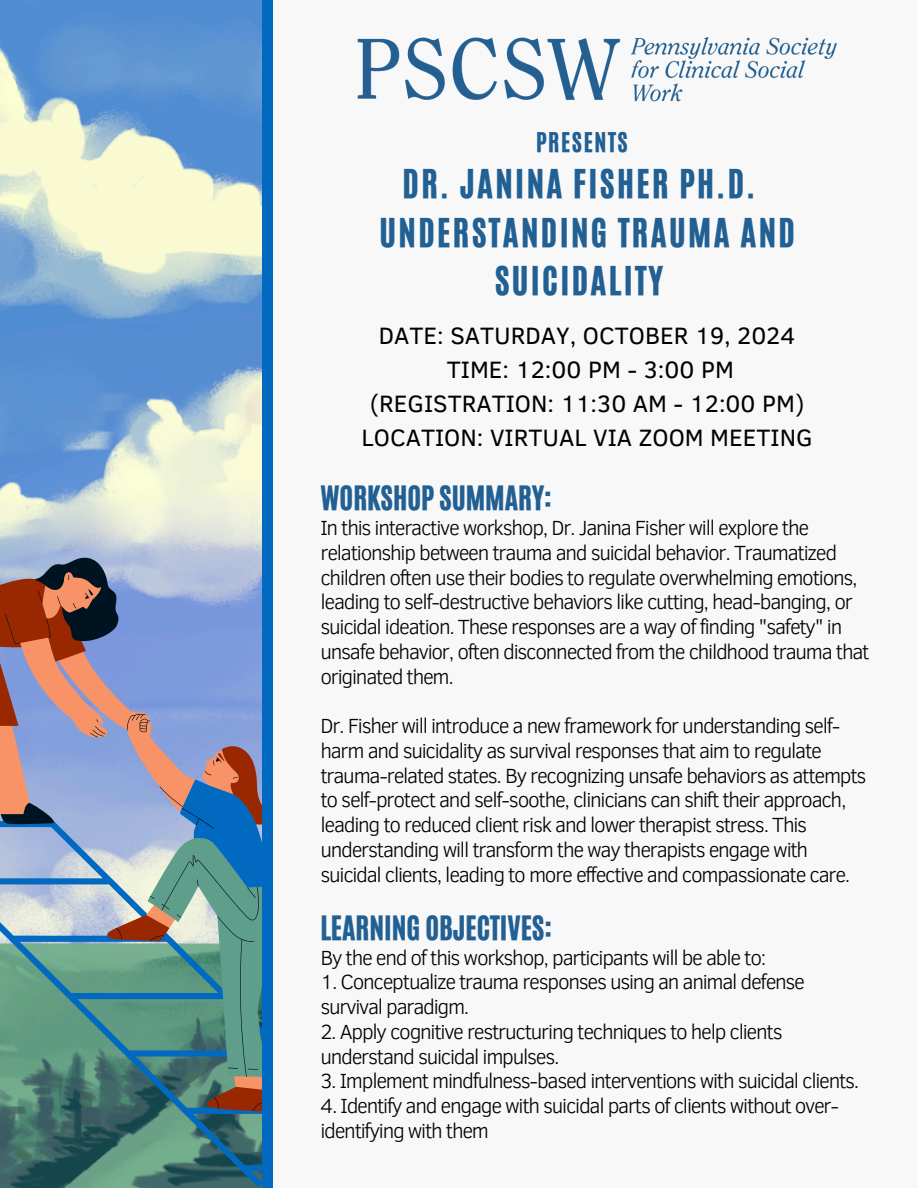
<style>
.page{position:relative;width:918px;height:1188px;background:#fff}
.page>*{position:absolute;margin:0;border:0;box-sizing:border-box;transform-origin:0 0}
.t1{font:33.45px/48.3px "CA Generated";letter-spacing:.07em;color:#226094;text-align:center}
.t2{font:28.2px "CA Generated";color:#226094}
.t3{font:24.3px/33.8px "Clear Sans";color:#000;text-align:center}
.t4{font:22.95px "CA Generated";letter-spacing:.07em;color:#226094}
.t5{font:300 21px/24.8px "Clear Sans";letter-spacing:-.06em;color:#000}
</style>
<div class="page">
<img style="left:0;top:0;width:262px;height:1188px">
<svg style="left:0;top:1112px;width:262px;height:75px;background:#40726e"></svg>
<svg style="left:0;top:556px;width:119px;height:16px;background:#768aa5"></svg>
<svg style="left:0;top:575px;width:262px;height:536px;background:#7e93a1"></svg>
<div style="left:272px;top:0;width:646px;height:1188px;background:#f8f8f8"></div>
<div style="left:262px;top:0;width:10px;height:1188px;background:#0269c0"></div>
<img style="left:357px;top:37px;width:481px;height:65px">
<p class="t4" style="left:536px;top:126px;width:93px">PRESENTS</p>
<p class="t1" style="left:380px;top:160px;width:417px">DR. JANINA FISHER PH.D.<br>UNDERSTANDING TRAUMA AND<br>SUICIDALITY</p>
<h1 class="t3" style="left:362px;top:318px;width:453px">DATE: SATURDAY, OCTOBER 19, 2024<br>TIME: 12:00 PM - 3:00 PM (REGISTRATION: 11:30 AM - 12:00 PM)<br>LOCATION: VIRTUAL VIA ZOOM MEETING</h1>
<h3 class="t2" style="left:320px;top:478px;width:233px">WORKSHOP SUMMARY:</h3>
<h2 class="t5" style="left:320px;top:514px;width:551px">In this interactive workshop, Dr. Janina Fisher will explore the relationship between trauma and suicidal behavior. Traumatized children often use their bodies to regulate overwhelming emotions, leading to self-destructive behaviors like cutting, head-banging, or suicidal ideation. These responses are a way of finding "safety" in unsafe behavior, often disconnected from the childhood trauma that originated them.</h2>
<p class="t5" style="left:320px;top:712px;width:548px">Dr. Fisher will introduce a new framework for understanding self&shy;harm and suicidality as survival responses that aim to regulate trauma-related states. By recognizing unsafe behaviors as attempts to self-protect and self-soothe, clinicians can shift their approach, leading to reduced client risk and lower therapist stress. This understanding will transform the way therapists engage with suicidal clients, leading to more effective and compassionate care.</p>
<p class="t2" style="left:320px;top:907px;width:233px">LEARNING OBJECTIVES:</p>
<h2 class="t5" style="left:320px;top:944px;width:447px">By the end of this workshop, participants will be able to:</h2>
<p class="t5" style="left:320px;top:969px;width:486px">1. Conceptualize trauma responses using an animal defense survival paradigm.</p>
<p class="t5" style="left:320px;top:1018px;width:464px">2. Apply cognitive restructuring techniques to help clients understand suicidal impulses.</p>
<p class="t5" style="left:320px;top:1068px;width:541px">3. Implement mindfulness-based interventions with suicidal clients.</p>
<p class="t5" style="left:320px;top:1092px;width:520px">4. Identify and engage with suicidal parts of clients without over&shy;identifying with them</p>
</div>
